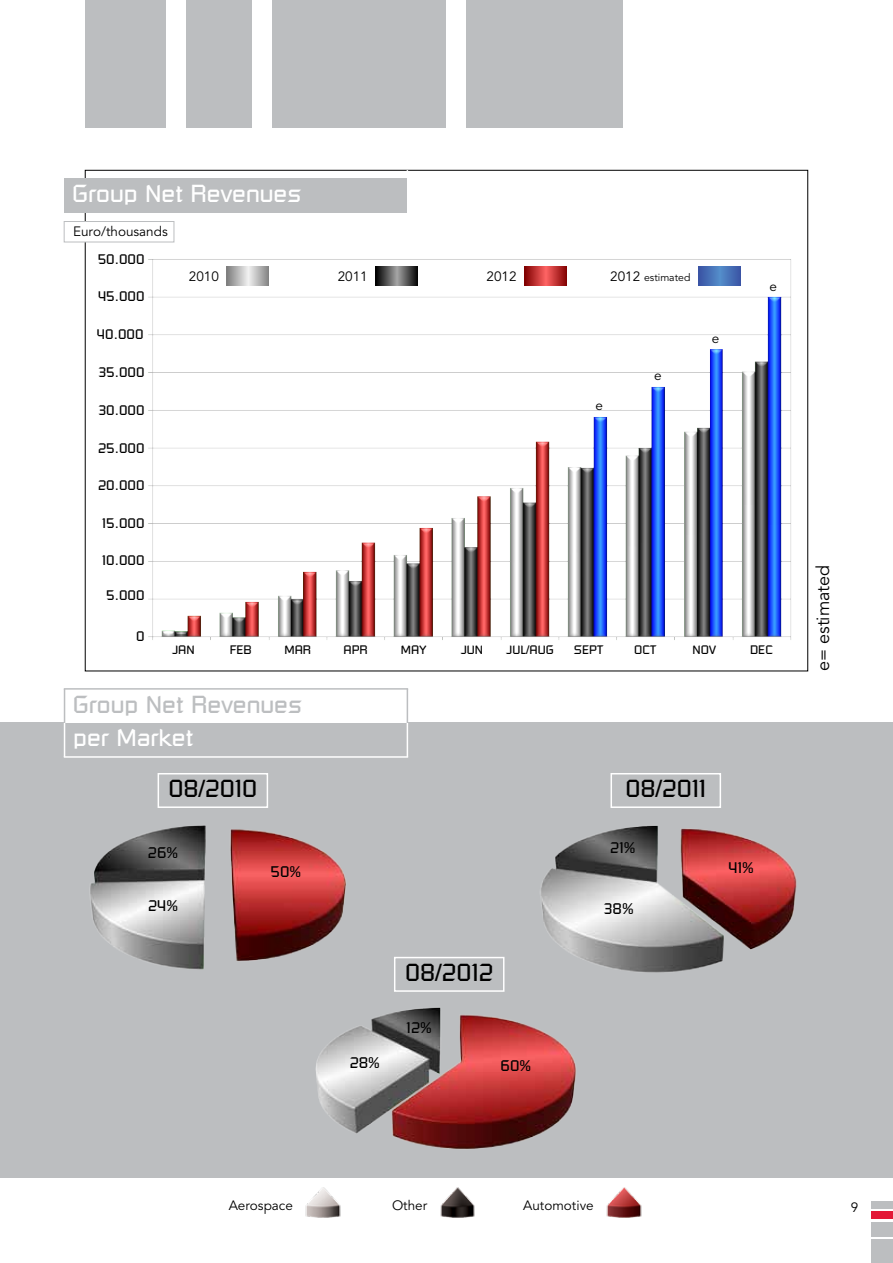
<style>
.page{position:relative;width:893px;height:1263px;background:#fff}
.page>*{position:absolute;margin:0;border:0;box-sizing:border-box;transform-origin:0 0}
.t1{font:24px "Russell Square";color:#fff}
.t2{font:24px "Russell Square";color:#000}
.t3{font:24px "Russell Square";color:#bcbec0}
.t4{font:18px "Avenir";color:#000}
.t5{font:15px "Russell Square";color:#000}
.t6{font:13.5px "Russell Square";color:#000}
.t7{font:13.5px "Avenir";color:#000}
.t8{font:12px "Russell Square";color:#000}
.t9{font:10.5px "Avenir";color:#000}
.s1{font-size:13.5px}
</style>
<div class="page">
<div style="left:85px;top:0;width:537px;height:128px;background:#bcbec0"></div>
<div style="left:0;top:723px;width:893px;height:455px;background:#bcbec0"></div>
<div style="left:158px;top:773px;width:110px;height:35px;border:2px solid #fff"></div>
<div style="left:610px;top:773px;width:111px;height:35px;border:2px solid #fff"></div>
<div style="left:394px;top:957px;width:110px;height:35px;border:2px solid #fff"></div>
<div style="left:166px;top:0;width:20px;height:128px;background:#fff"></div>
<div style="left:252px;top:0;width:19px;height:128px;background:#fff"></div>
<div style="left:446px;top:0;width:20px;height:128px;background:#fff"></div>
<div style="left:872px;top:1240px;width:21px;height:23px;background:#bcbec0"></div>
<div style="left:872px;top:1222px;width:21px;height:15px;background:#bcbec0"></div>
<div style="left:872px;top:1211px;width:21px;height:8px;background:#e31837"></div>
<div style="left:872px;top:1201px;width:21px;height:8px;background:#bcbec0"></div>
<img style="left:305px;top:1187px;width:36px;height:30px">
<img style="left:440px;top:1187px;width:35px;height:30px">
<img style="left:606px;top:1187px;width:36px;height:30px">
<img style="left:89px;top:196px;width:702px;height:444px">
<div style="left:94px;top:288px;width:51px;height:15px;background:#fff"></div>
<div style="left:94px;top:251px;width:51px;height:15px;background:#fff"></div>
<div style="left:94px;top:326px;width:50px;height:14px;background:#fff"></div>
<div style="left:94px;top:364px;width:51px;height:14px;background:#fff"></div>
<div style="left:94px;top:403px;width:51px;height:13px;background:#fff"></div>
<div style="left:94px;top:440px;width:51px;height:13px;background:#fff"></div>
<div style="left:94px;top:477px;width:51px;height:14px;background:#fff"></div>
<div style="left:94px;top:515px;width:51px;height:15px;background:#fff"></div>
<div style="left:94px;top:552px;width:51px;height:14px;background:#fff"></div>
<div style="left:94px;top:587px;width:51px;height:14px;background:#fff"></div>
<div style="left:94px;top:628px;width:51px;height:14px;background:#fff"></div>
<hr style="left:65px;top:203px;width:342px;height:2px;background:#fff">
<hr style="left:407px;top:170px;width:1px;height:34px;background:#fff">
<img style="left:540px;top:803px;width:257px;height:170px">
<img style="left:90px;top:801px;width:256px;height:169px">
<hr style="left:64px;top:723px;width:1px;height:34px;background:#fff">
<hr style="left:65px;top:756px;width:342px;height:2px;background:#fff">
<hr style="left:407px;top:723px;width:1px;height:34px;background:#fff">
<hr style="left:64px;top:689px;width:1px;height:34px;background:#bcbec0">
<hr style="left:65px;top:688px;width:342px;height:2px;background:#bcbec0">
<hr style="left:407px;top:689px;width:1px;height:34px;background:#bcbec0">
<div style="left:64px;top:179px;width:342px;height:34px;background:#bcbec0"></div>
<img style="left:315px;top:987px;width:261px;height:162px">
<div style="left:64px;top:221px;width:110px;height:21px;background:#fff"></div>
<div style="left:64px;top:221px;width:110px;height:21px;border:1px solid #bcbec0"></div>
<svg style="left:226px;top:267px;width:43px;height:19px"></svg>
<svg style="left:375px;top:267px;width:43px;height:19px"></svg>
<svg style="left:524px;top:267px;width:43px;height:19px"></svg>
<svg style="left:698px;top:267px;width:42px;height:19px"></svg>
<h1 class="t1" style="left:72px;top:179px;width:230px">Group Net Revenues</h1>
<p class="t7" style="left:73px;top:224px;width:96px">Euro/thousands</p>
<p class="t6" style="left:98px;top:251px;width:48px">50.000</p>
<p class="t6" style="left:98px;top:288px;width:48px">45.000</p>
<p class="t6" style="left:97px;top:326px;width:48px">40.000</p>
<p class="t6" style="left:99px;top:364px;width:48px">35.000</p>
<p class="t6" style="left:99px;top:403px;width:48px">30.000</p>
<p class="t6" style="left:98px;top:440px;width:48px">25.000</p>
<p class="t6" style="left:98px;top:477px;width:48px">20.000</p>
<p class="t6" style="left:102px;top:515px;width:44px">15.000</p>
<p class="t6" style="left:102px;top:552px;width:44px">10.000</p>
<p class="t6" style="left:106px;top:587px;width:40px">5.000</p>
<p class="t6" style="left:136px;top:628px;width:10px">0</p>
<p class="t7" style="left:189px;top:268px;width:32px">2010</p>
<p class="t7" style="left:338px;top:268px;width:32px">2011</p>
<p class="t7" style="left:486px;top:268px;width:32px">2012</p>
<p class="t9" style="left:610px;top:271px;width:82px"><span class="s1">2012</span> estimated</p>
<p class="t7" style="left:596px;top:398px;width:9px">e</p>
<p class="t7" style="left:654px;top:368px;width:9px">e</p>
<p class="t7" style="left:712px;top:331px;width:9px">e</p>
<p class="t7" style="left:770px;top:278px;width:9px">e</p>
<p class="t8" style="left:172px;top:643px;width:24px">JAN</p>
<p class="t8" style="left:230px;top:643px;width:24px">FEB</p>
<p class="t8" style="left:284px;top:643px;width:28px">MAR</p>
<p class="t8" style="left:343px;top:643px;width:26px">APR</p>
<p class="t8" style="left:401px;top:643px;width:27px">MAY</p>
<p class="t8" style="left:461px;top:643px;width:24px">JUN</p>
<p class="t8" style="left:506px;top:642px;width:49px">JUL/AUG</p>
<p class="t8" style="left:574px;top:642px;width:31px">SEPT</p>
<p class="t8" style="left:634px;top:642px;width:24px">OCT</p>
<p class="t8" style="left:693px;top:642px;width:25px">NOV</p>
<p class="t8" style="left:750px;top:642px;width:24px">DEC</p>
<h1 class="t3" style="left:73px;top:690px;width:230px">Group Net Revenues</h1>
<h1 class="t1" style="left:73px;top:723px;width:122px">per Market</h1>
<h1 class="t2" style="left:168px;top:774px;width:90px">08/2010</h1>
<h1 class="t2" style="left:625px;top:774px;width:82px">08/2011</h1>
<p class="t5" style="left:148px;top:844px;width:32px">26%</p>
<p class="t5" style="left:148px;top:897px;width:31px">24%</p>
<p class="t5" style="left:271px;top:863px;width:32px">50%</p>
<h1 class="t2" style="left:405px;top:958px;width:90px">08/2012</h1>
<p class="t5" style="left:407px;top:1018px;width:27px">12%</p>
<p class="t5" style="left:350px;top:1053px;width:32px">28%</p>
<p class="t5" style="left:501px;top:1056px;width:32px">60%</p>
<p class="t5" style="left:610px;top:838px;width:27px">21%</p>
<p class="t5" style="left:604px;top:899px;width:31px">38%</p>
<p class="t5" style="left:729px;top:858px;width:27px">41%</p>
<h2 class="t4" style="left:813px;top:671px;width:108px;rotate:-90deg">e= estimated</h2>
<p class="t7" style="left:229px;top:1198px;width:66px">Aerospace</p>
<p class="t7" style="left:392px;top:1197px;width:37px">Other</p>
<p class="t7" style="left:523px;top:1197px;width:72px">Automotive</p>
<p class="t7" style="left:851px;top:1199px;width:9px">9</p>
</div>
